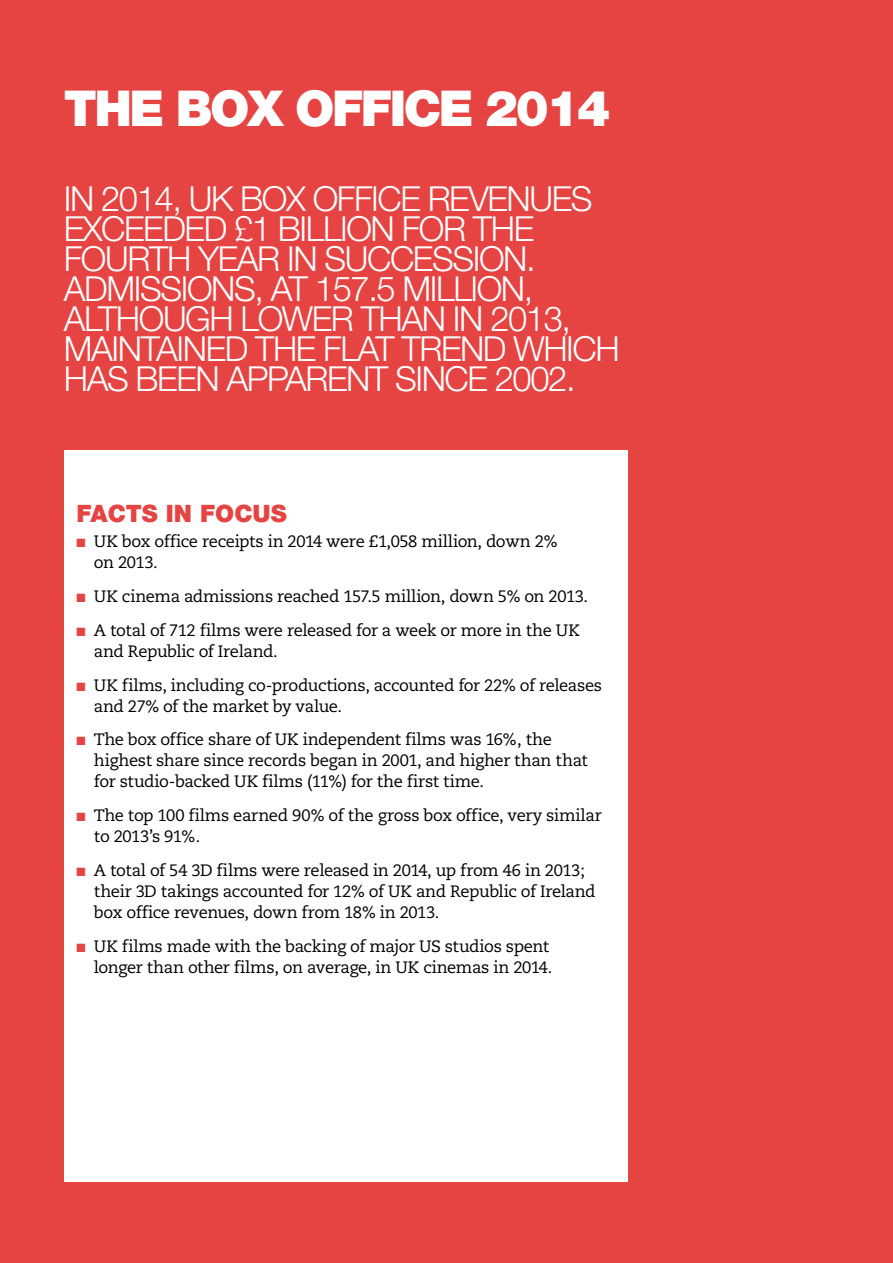
<style>
.page{position:relative;width:893px;height:1263px;background:#e64442}
.page>*{position:absolute;margin:0;border:0;box-sizing:border-box;transform-origin:0 0}
.t1{font:900 49.5px "Helvetica Neue";letter-spacing:-.05em;color:#fff}
.t2{font:300 34.5px/30px "Helvetica Neue LT Std";letter-spacing:-.04em;color:#fff}
.t3{font:900 24px "Helvetica Neue";color:#e64442}
.t4{font:16.5px/21px "Caecilia";letter-spacing:-.02em;color:#000}
.s1{color:#e64442}
</style>
<div class="page">
<div style="left:64px;top:450px;width:563px;height:732px;background:#fff"></div>
<h1 class="t1" style="left:64px;top:79px;width:548px">THE BOX OFFICE 2014</h1>
<h2 class="t2" style="left:64px;top:183px;width:557px">IN 2014, UK BOX OFFICE REVENUES<br>EXCEEDED £1 BILLION FOR THE<br>FOURTH YEAR IN SUCCESSION.<br>ADMISSIONS, AT 157.5 MILLION,<br>ALTHOUGH LOWER THAN IN 2013,<br>MAINTAINED THE FLAT TREND WHICH<br>HAS BEEN APPARENT SINCE 2002.</h2>
<h3 class="t3" style="left:77px;top:499px;width:212px">FACTS IN FOCUS</h3>
<p class="t4" style="left:94px;top:531px;width:465px;text-indent:-17px"><span class="s1">■</span> UK box office receipts in 2014 were £1,058 million, down 2% on 2013.</p>
<p class="t4" style="left:77px;top:586px;width:513px"><span class="s1">■</span> UK cinema admissions reached 157.5 million, down 5% on 2013.</p>
<p class="t4" style="left:94px;top:620px;width:487px;text-indent:-17px"><span class="s1">■</span> A total of 712 films were released for a week or more in the UK and Republic of Ireland.</p>
<p class="t4" style="left:94px;top:675px;width:510px;text-indent:-17px"><span class="s1">■</span> UK films, including co-productions, accounted for 22% of releases and 27% of the market by value.</p>
<p class="t4" style="left:94px;top:729px;width:495px;text-indent:-17px"><span class="s1">■</span> The box office share of UK independent films was 16%, the highest share since records began in 2001, and higher than that for studio-backed UK films (11%) for the first time.</p>
<p class="t4" style="left:94px;top:805px;width:509px;text-indent:-17px"><span class="s1">■</span> The top 100 films earned 90% of the gross box office, very similar to 2013’s 91%.</p>
<p class="t4" style="left:94px;top:860px;width:503px;text-indent:-17px"><span class="s1">■</span> A total of 54 3D films were released in 2014, up from 46 in 2013; their 3D takings accounted for 12% of UK and Republic of Ireland box office revenues, down from 18% in 2013.</p>
<p class="t4" style="left:77px;top:936px;width:477px;text-align:right"><span class="s1">■</span> UK films made with the backing of major US studios spent longer than other films, on average, in UK cinemas in 2014.</p>
</div>
